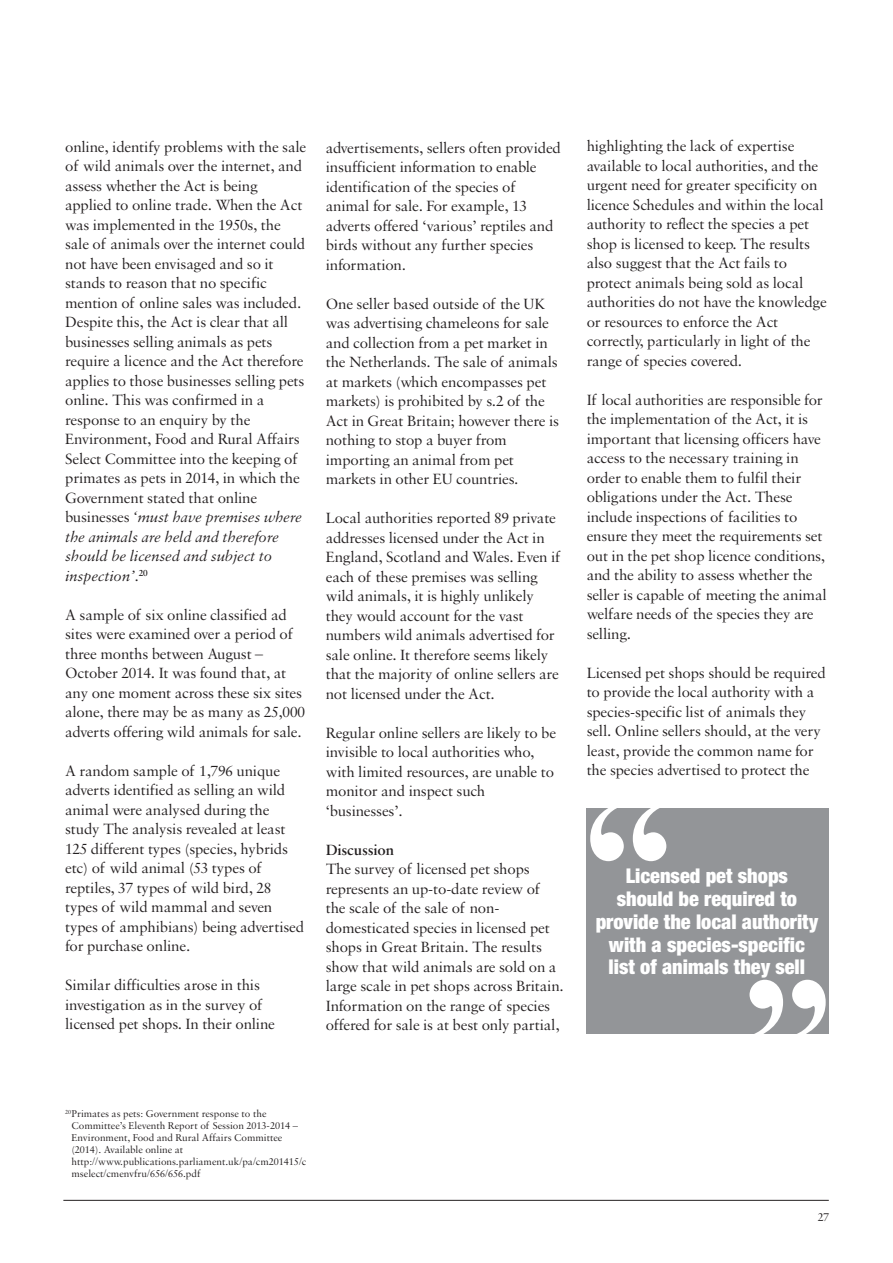
<style>
.page{position:relative;width:893px;height:1263px;background:#fff}
.page>*{position:absolute;margin:0;border:0;box-sizing:border-box;transform-origin:0 0}
.t1{font:700 181.35px "Times";color:#fff}
.t2{font:900 condensed 20.4px/23px "Helvetica Neue";color:#fff;text-align:center}
.t3{font:15.75px/19.5px "Sabon";letter-spacing:-.01em;color:#231f20}
.t4{font:600 15.75px "Sabon";letter-spacing:-.01em;color:#231f20}
.t5{font:12px "Sabon";color:#231f20}
.t6{font:10.5px/12px "Sabon";color:#231f20}
.s1{font-style:italic}
</style>
<div class="page">
<hr style="left:63px;top:1200px;width:766px;height:1px;background:#231f20">
<div style="left:586px;top:808px;width:243px;height:226px;background:#939598"></div>
<p class="t3" style="left:65px;top:138px;width:243px">online, identify problems with the sale of wild animals over the internet, and assess whether the Act is being applied to online trade. When the Act was implemented in the 1950s, the sale of animals over the internet could not have been envisaged and so it stands to reason that no specific mention of online sales was included.<br>Despite this, the Act is clear that all businesses selling animals as pets require a licence and the Act therefore applies to those businesses selling pets online. This was confirmed in a response to an enquiry by the Environment, Food and Rural Affairs Select Committee into the keeping of primates as pets in 2014, in which the Government stated that online businesses <span class="s1">‘must have premises where the animals are held and therefore should be licensed and subject to inspection’.</span><sup>20</sup></p>
<p class="t3" style="left:65px;top:606px;width:241px">A sample of six online classified ad sites were examined over a period of three months between August – October 2014. It was found that, at any one moment across these six sites alone, there may be as many as 25,000 adverts offering wild animals for sale.</p>
<p class="t3" style="left:65px;top:762px;width:240px">A random sample of 1,796 unique adverts identified as selling an wild animal were analysed during the study The analysis revealed at least 125 different types (species, hybrids etc) of wild animal (53 types of reptiles, 37 types of wild bird, 28 types of wild mammal and seven types of amphibians) being advertised for purchase online.</p>
<p class="t3" style="left:65px;top:976px;width:211px">Similar difficulties arose in this investigation as in the survey of licensed pet shops. In their online</p>
<p class="t3" style="left:326px;top:139px;width:237px">advertisements, sellers often provided insufficient information to enable identification of the species of animal for sale. For example, 13 adverts offered ‘various’ reptiles and birds without any further species information.</p>
<p class="t3" style="left:326px;top:295px;width:235px">One seller based outside of the UK was advertising chameleons for sale and collection from a pet market in the Netherlands. The sale of animals at markets (which encompasses pet markets) is prohibited by s.2 of the Act in Great Britain; however there is nothing to stop a buyer from importing an animal from pet markets in other EU countries.</p>
<p class="t3" style="left:326px;top:509px;width:236px">Local authorities reported 89 private addresses licensed under the Act in England, Scotland and Wales. Even if each of these premises was selling wild animals, it is highly unlikely they would account for the vast numbers wild animals advertised for sale online. It therefore seems likely that the majority of online sellers are not licensed under the Act.</p>
<p class="t3" style="left:326px;top:724px;width:232px">Regular online sellers are likely to be invisible to local authorities who, with limited resources, are unable to monitor and inspect such ‘businesses’.</p>
<p class="t4" style="left:326px;top:843px;width:70px">Discussion</p>
<p class="t3" style="left:326px;top:860px;width:240px">The survey of licensed pet shops represents an up-to-date review of the scale of the sale of non&shy;domesticated species in licensed pet shops in Great Britain. The results show that wild animals are sold on a large scale in pet shops across Britain.<br>Information on the range of species offered for sale is at best only partial,</p>
<p class="t3" style="left:587px;top:137px;width:242px">highlighting the lack of expertise available to local authorities, and the urgent need for greater specificity on licence Schedules and within the local authority to reflect the species a pet shop is licensed to keep. The results also suggest that the Act fails to protect animals being sold as local authorities do not have the knowledge or resources to enforce the Act correctly, particularly in light of the range of species covered.</p>
<p class="t3" style="left:587px;top:391px;width:242px">If local authorities are responsible for the implementation of the Act, it is important that licensing officers have access to the necessary training in order to enable them to fulfil their obligations under the Act. These include inspections of facilities to ensure they meet the requirements set out in the pet shop licence conditions, and the ability to assess whether the seller is capable of meeting the animal welfare needs of the species they are selling.</p>
<p class="t3" style="left:587px;top:664px;width:241px">Licensed pet shops should be required to provide the local authority with a species-specific list of animals they sell. Online sellers should, at the very least, provide the common name for the species advertised to protect the</p>
<h1 class="t1" style="left:583px;top:756px;width:92px">“</h1>
<p class="t2" style="left:626px;top:866px;width:164px">Licensed pet shops</p>
<p class="t2" style="left:617px;top:889px;width:182px">should be required to</p>
<p class="t2" style="left:596px;top:912px;width:224px">provide the local authority with a species-specific</p>
<p class="t2" style="left:609px;top:957px;width:198px">list of animals they sell</p>
<h1 class="t1" style="left:833px;top:1085px;width:92px;rotate:-180deg">“</h1>
<p class="t6" style="left:72px;top:1108px;width:236px;text-indent:-6px"><sup>20</sup>Primates as pets: Government response to the Committee’s Eleventh Report of Session 2013-2014 – Environment, Food and Rural Affairs Committee (2014). Available online at http://www.publications.parliament.uk/pa/cm201415/c mselect/cmenvfru/656/656.pdf</p>
<p class="t5" style="left:818px;top:1212px;width:13px">27</p>
</div>
